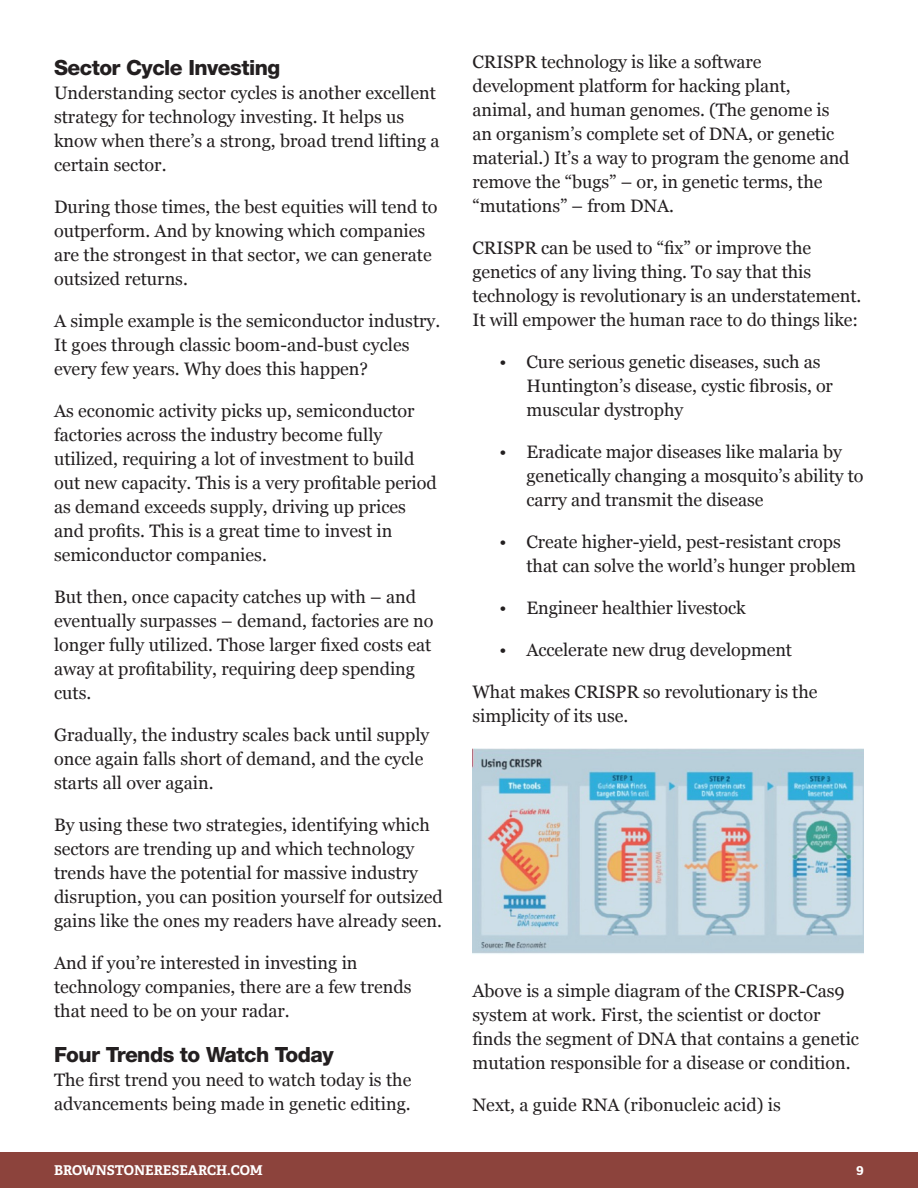
<style>
.page{position:relative;width:918px;height:1188px;background:#fff}
.page>*{position:absolute;margin:0;border:0;box-sizing:border-box;transform-origin:0 0}
.Subhead{font:800 21px "Helvetica Neue LT Std";letter-spacing:-.025em;color:#231f20}
.Text{font:18px/24px "Georgia";color:#231f20}
.t1{font:700 13.5px "Adelle PE";color:#fff}
</style>
<div class="page">
<div style="left:0;top:1152px;width:918px;height:36px;background:#8c433c"></div>
<img style="left:472px;top:748px;width:392px;height:206px">
<p class="Subhead" style="left:54px;top:55px;width:228px">Sector Cycle Investing</p>
<p class="Text" style="left:54px;top:80px;width:387px">Understanding sector cycles is another excellent strategy for technology investing. It helps us know when there’s a strong, broad trend lifting a certain sector.</p>
<p class="Text" style="left:54px;top:194px;width:385px">During those times, the best equities will tend to outperform. And by knowing which companies are the strongest in that sector, we can generate outsized returns.</p>
<p class="Text" style="left:54px;top:308px;width:388px">A simple example is the semiconductor industry.<br>It goes through classic boom-and-bust cycles every few years. Why does this happen?</p>
<p class="Text" style="left:54px;top:398px;width:384px">As economic activity picks up, semiconductor factories across the industry become fully utilized, requiring a lot of investment to build out new capacity. This is a very profitable period as demand exceeds supply, driving up prices and profits. This is a great time to invest in semiconductor companies.</p>
<p class="Text" style="left:54px;top:584px;width:381px">But then, once capacity catches up with – and eventually surpasses – demand, factories are no longer fully utilized. Those larger fixed costs eat away at profitability, requiring deep spending cuts.</p>
<p class="Text" style="left:54px;top:722px;width:377px">Gradually, the industry scales back until supply once again falls short of demand, and the cycle starts all over again.</p>
<p class="Text" style="left:54px;top:812px;width:390px">By using these two strategies, identifying which sectors are trending up and which technology trends have the potential for massive industry disruption, you can position yourself for outsized gains like the ones my readers have already seen.</p>
<p class="Text" style="left:54px;top:950px;width:359px">And if you’re interested in investing in technology companies, there are a few trends that need to be on your radar.</p>
<p class="Subhead" style="left:54px;top:1042px;width:281px">Four Trends to Watch Today</p>
<p class="Text" style="left:54px;top:1067px;width:359px">The first trend you need to watch today is the advancements being made in genetic editing.</p>
<p class="Text" style="left:472px;top:49px;width:379px">CRISPR technology is like a software development platform for hacking plant, animal, and human genomes. (The genome is an organism’s complete set of DNA, or genetic material.) It’s a way to program the genome and remove the “bugs” – or, in genetic terms, the “mutations” – from DNA.</p>
<p class="Text" style="left:472px;top:235px;width:390px">CRISPR can be used to “fix” or improve the genetics of any living thing. To say that this technology is revolutionary is an understatement.<br>It will empower the human race to do things like:</p>
<p class="Text" style="left:526px;top:349px;width:308px;text-indent:-27px">• Cure serious genetic diseases, such as<br>Huntington’s disease, cystic fibrosis, or muscular dystrophy</p>
<p class="Text" style="left:526px;top:439px;width:339px;text-indent:-27px">• Eradicate major diseases like malaria by genetically changing a mosquito’s ability to carry and transmit the disease</p>
<p class="Text" style="left:526px;top:529px;width:331px;text-indent:-27px">• Create higher-yield, pest-resistant crops that can solve the world’s hunger problem</p>
<p class="Text" style="left:500px;top:595px;width:248px">• Engineer healthier livestock</p>
<p class="Text" style="left:500px;top:637px;width:294px">• Accelerate new drug development</p>
<p class="Text" style="left:472px;top:679px;width:346px">What makes CRISPR so revolutionary is the simplicity of its use.</p>
<p class="Text" style="left:472px;top:978px;width:388px">Above is a simple diagram of the CRISPR-Cas9 system at work. First, the scientist or doctor finds the segment of DNA that contains a genetic mutation responsible for a disease or condition.</p>
<p class="Text" style="left:472px;top:1092px;width:310px">Next, a guide RNA (ribonucleic acid) is</p>
<p class="t1" style="left:54px;top:1161px;width:210px">BROWNSTONERESEARCH.COM</p>
<p class="t1" style="left:856px;top:1159px;width:9px">9</p>
</div>
